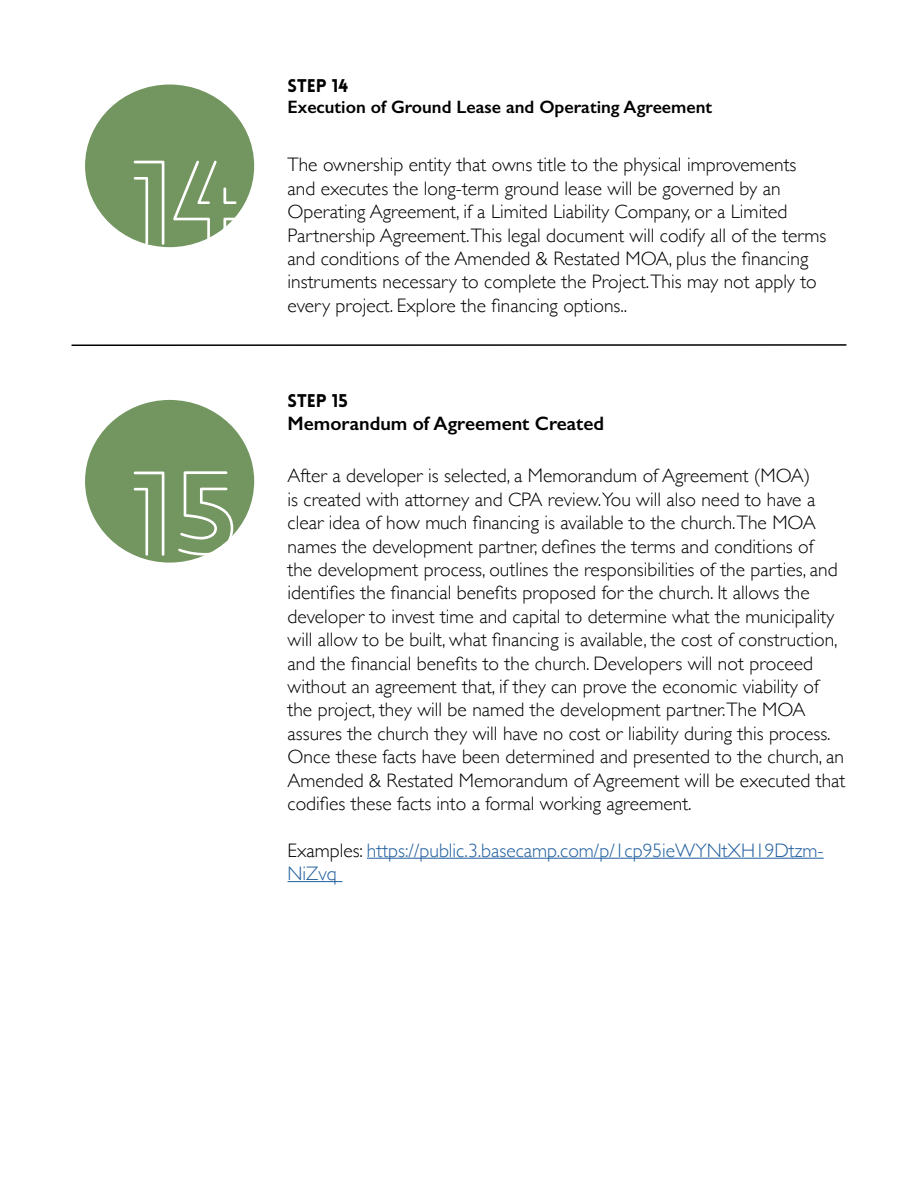
<style>
.page{position:relative;width:918px;height:1188px;background:#fff}
.page>*{position:absolute;margin:0;border:0;box-sizing:border-box;transform-origin:0 0}
.t1{font:300 114px "Lovelo Line";color:#fff}
.t2{font:300 19.5px/23.4px "Gill Sans";color:#000}
.t3{font:300 19.5px/23.4px "Gill Sans";color:#215e9e}
.t4{font:600 19.5px "Gill Sans";color:#000}
.t5{font:600 18px "Gill Sans";color:#000}
.t6{font:900 18px "Lovelo";color:#000}
.s1{color:#000}
</style>
<div class="page">
<div style="left:85px;top:85px;width:169px;height:162px;background:#739660;border-radius:50%"></div>
<div style="left:85px;top:400px;width:169px;height:163px;background:#739660;border-radius:50%"></div>
<hr style="left:367px;top:858px;width:457px;height:1px;background:#215e9e">
<hr style="left:288px;top:881px;width:54px;height:1px;background:#215e9e">
<hr style="left:72px;top:344px;width:774px;height:2px;background:#000">
<h1 class="t1" style="left:130px;top:133px;width:111px">14</h1>
<h1 class="t1" style="left:130px;top:444px;width:109px">15</h1>
<p class="t6" style="left:288px;top:74px;width:62px">Step 14</p>
<p class="t5" style="left:288px;top:96px;width:426px">Execution of Ground Lease and Operating Agreement</p>
<p class="t2" style="left:288px;top:152px;width:540px">The ownership entity that owns title to the physical improvements and executes the long-term ground lease will be governed by an Operating Agreement, if a Limited Liability Company, or a Limited Partnership Agreement.This legal document will codify all of the terms and conditions of the Amended &amp; Restated MOA, plus the financing instruments necessary to complete the Project.This may not apply to every project. Explore the financing options..</p>
<p class="t6" style="left:288px;top:389px;width:62px">Step 15</p>
<p class="t4" style="left:288px;top:412px;width:318px">Memorandum of Agreement Created</p>
<p class="t2" style="left:288px;top:463px;width:559px">After a developer is selected, a Memorandum of Agreement (MOA)<br>is created with attorney and CPA review.You will also need to have a clear idea of how much financing is available to the church.The MOA names the development partner, defines the terms and conditions of<br>the development process, outlines the responsibilities of the parties, and identifies the financial benefits proposed for the church. It allows the developer to invest time and capital to determine what the municipality will allow to be built, what financing is available, the cost of construction, and the financial benefits to the church. Developers will not proceed without an agreement that, if they can prove the economic viability of the project, they will be named the development partner.The MOA assures the church they will have no cost or liability during this process.<br>Once these facts have been determined and presented to the church, an Amended &amp; Restated Memorandum of Agreement will be executed that codifies these facts into a formal working agreement.</p>
<p class="t3" style="left:288px;top:838px;width:538px"><span class="s1">Examples:</span> https://public.3.basecamp.com/p/1cp95ieWYNtXH19Dtzm-<br>NiZvq</p>
</div>
